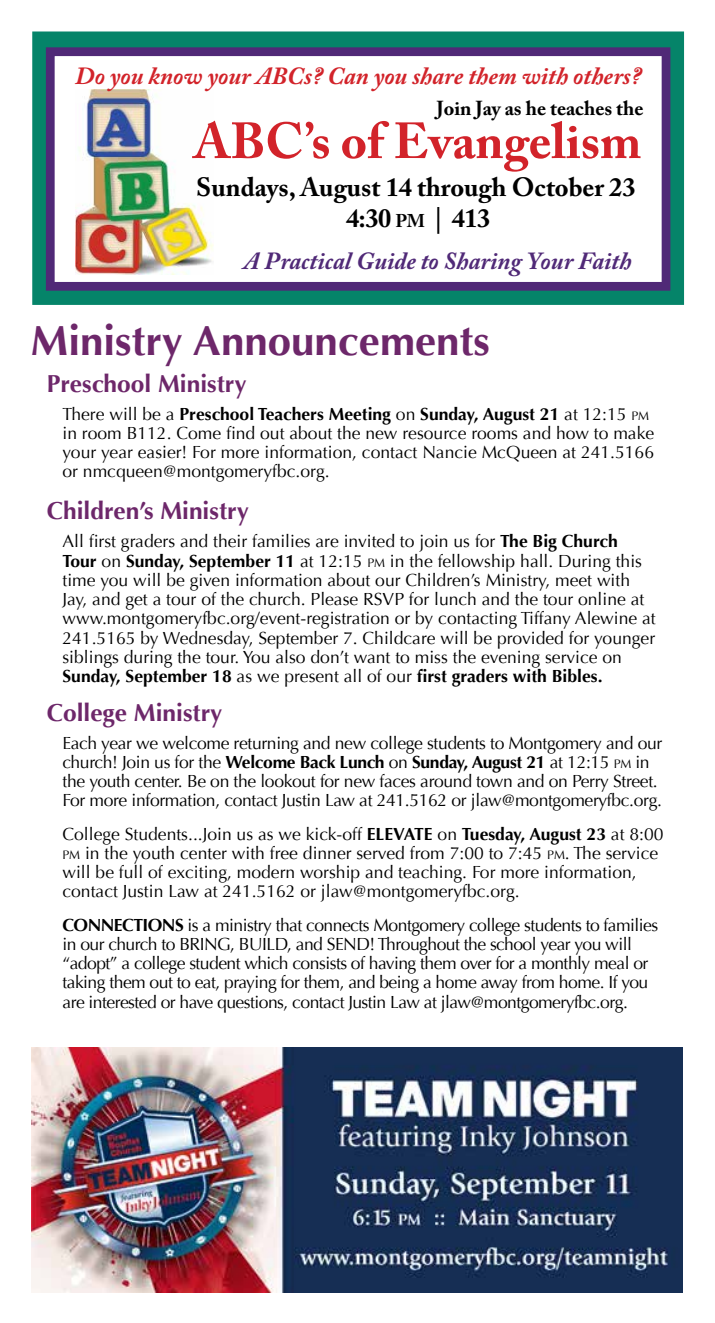
<style>
.page{position:relative;width:715px;height:1323px;background:#fff}
.page>*{position:absolute;margin:0;border:0;box-sizing:border-box;transform-origin:0 0}
.t1{font:700 50.23px "Adobe Caslon Pro";color:#d2232a}
.t2{font:700 42px "Optima";color:#6d276a}
.t3{font:700 26.25px/31.5px "Adobe Caslon Pro";color:#000;text-align:center}
.t4{font:700 24.5px "Optima";color:#6d276a}
.t5{font:italic 700 24.5px "Adobe Caslon Pro";color:#d2232a}
.t6{font:italic 700 24.5px "Adobe Caslon Pro";color:#502977}
.t7{font:700 20.12px "Adobe Caslon Pro";color:#000}
.t8{font:17.5px/19.2px "Optima";color:#000}
.t9{font:17.5px/19.2px "Optima";letter-spacing:-.03em;color:#000}
.t10{font:17.5px/19.2px "Optima";letter-spacing:-.02em;color:#000}
.s1{font-size:18.38px}
.s2{font-style:inherit}
.s3{font-weight:700}
.s4{font-size:12.25px}
</style>
<div class="page">
<div style="left:32px;top:32px;width:651px;height:273px;border:18px solid #058469"></div>
<img style="left:75px;top:89px;width:139px;height:185px">
<div style="left:46px;top:47px;width:624px;height:244px;border:9px solid #502977"></div>
<img style="left:31px;top:1048px;width:650px;height:244px">
<h3 class="t5" style="left:75px;top:61px;width:567px">Do you know your ABCs? Can you share them with others?</h3>
<h1 class="t1" style="left:194px;top:111px;width:448px">ABC’s of Evangelism</h1>
<p class="t7" style="left:436px;top:96px;width:208px">Join Jay as he teaches the</p>
<h3 class="t3" style="left:196px;top:171px;width:440px">Sundays, August 14 through October 23<br>4:30 <span class="s1">pm</span> <span class="s2">| 413</span></h3>
<h3 class="t6" style="left:243px;top:246px;width:389px">A Practical Guide to Sharing Your Faith</h3>
<h2 class="t2" style="left:31px;top:316px;width:460px">Ministry Announcements</h2>
<h3 class="t4" style="left:47px;top:369px;width:201px">Preschool Ministry</h3>
<p class="t8" style="left:62px;top:404px;width:592px">There will be a <span class="s3">Preschool Teachers Meeting</span> on <span class="s3">Sunday, August 21</span> at 12:15 <span class="s4">PM </span>in room B112. Come find out about the new resource rooms and how to make your year easier! For more information, contact Nancie McQueen at 241.5166 or nmcqueen@montgomeryfbc.org.</p>
<h3 class="t4" style="left:47px;top:497px;width:204px">Children’s Ministry</h3>
<p class="t8" style="left:62px;top:532px;width:594px">All first graders and their families are invited to join us for <span class="s3">The Big Church Tour</span> on <span class="s3">Sunday, September 11</span> at 12:15 <span class="s4">PM</span> in the fellowship hall. During this time you will be given information about our Children’s Ministry, meet with Jay, and get a tour of the church. Please RSVP for lunch and the tour online at www.montgomeryfbc.org/event-registration or by contacting Tiffany Alewine at 241.5165 by Wednesday, September 7. Childcare will be provided for younger siblings during the tour. You also don’t want to miss the evening service on <span class="s3">Sunday, September 18</span> as we present all of our <span class="s3">first graders with Bibles.</span></p>
<h3 class="t4" style="left:47px;top:698px;width:177px">College Ministry</h3>
<p class="t10" style="left:62px;top:733px;width:601px">Each year we welcome returning and new college students to Montgomery and our church! Join us for the <span class="s3">Welcome Back Lunch</span> on <span class="s3">Sunday, August 21</span> at 12:15 <span class="s4">PM</span> in the youth center. Be on the lookout for new faces around town and on Perry Street.<br>For more information, contact Justin Law at 241.5162 or jlaw@montgomeryfbc.org.</p>
<p class="t8" style="left:62px;top:824px;width:602px">College Students...Join us as we kick-off <span class="s3">ELEVATE</span> on <span class="s3">Tuesday, August 23</span> at 8:00<br><span class="s4">PM</span> in the youth center with free dinner served from 7:00 to 7:45 <span class="s4">PM</span>. The service will be full of exciting, modern worship and teaching. For more information, contact Justin Law at 241.5162 or jlaw@montgomeryfbc.org.</p>
<p class="t9" style="left:62px;top:915px;width:597px"><span class="s3">CONNECTIONS</span> is a ministry that connects Montgomery college students to families in our church to BRING, BUILD, and SEND! Throughout the school year you will “adopt” a college student which consists of having them over for a monthly meal or taking them out to eat, praying for them, and being a home away from home. If you are interested or have questions, contact Justin Law at jlaw@montgomeryfbc.org.</p>
</div>
